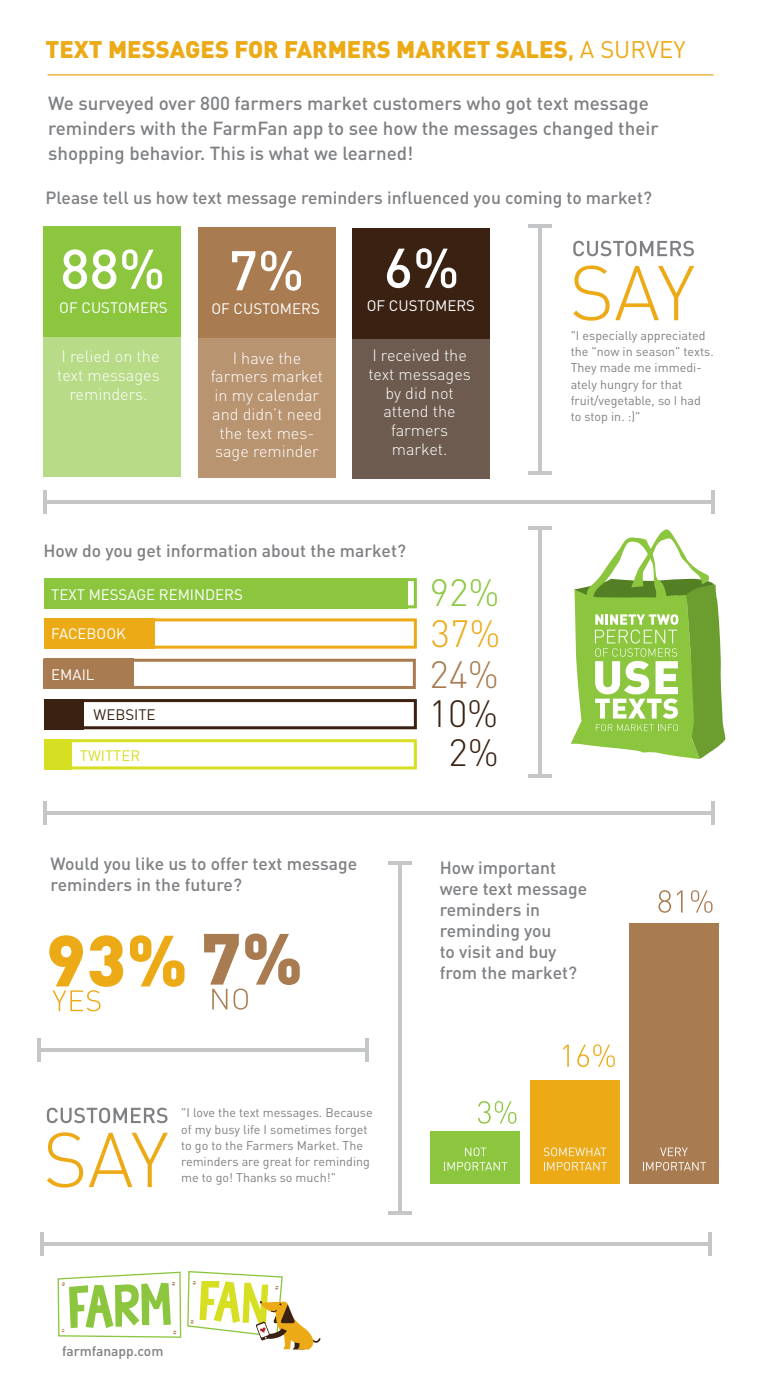
<style>
.page{position:relative;width:765px;height:1399px;background:#fff}
.page>*{position:absolute;margin:0;border:0;box-sizing:border-box;transform-origin:0 0}
.t1{font:500 55px "DIN";color:#fff}
.t2{font:300 37.5px "DIN";color:#3a2111}
.t3{font:300 37.5px "DIN";color:#8bc63e}
.t4{font:300 37.5px "DIN";color:#ecaa17}
.t5{font:300 37.5px "DIN";color:#a97b50}
.t6{font:900 23.75px "DIN";color:#ecaa17}
.t7{font:500 18.75px/25px "DIN";color:#7e8083}
.t8{font:500 17.5px/21px "DIN";color:#7e8083}
.t9{font:300 16.25px/18.8px "DIN";color:#fff;text-align:center}
.t10{font:15px "DIN";color:#fff}
.t11{font:15px "DIN";color:#3a2111}
.t12{font:15px "DIN";color:#d6df21}
.t13{font:500 13.75px "DIN";color:#7e8083}
.t14{font:12.5px/16.2px "DIN";color:#7e8083}
.s1{font-weight:500}
.s2{font-weight:400}
</style>
<div class="page">
<div style="left:44px;top:226px;width:137px;height:250px;background:#b7db87"></div>
<div style="left:44px;top:226px;width:137px;height:110px;background:#8bc63e"></div>
<div style="left:198px;top:228px;width:138px;height:250px;background:#b99471"></div>
<div style="left:198px;top:228px;width:138px;height:110px;background:#a97b50"></div>
<div style="left:353px;top:228px;width:137px;height:250px;background:#6d5b4f"></div>
<div style="left:353px;top:228px;width:137px;height:110px;background:#3a2111"></div>
<svg style="left:408px;top:578px;width:9px;height:30px"></svg>
<div style="left:44px;top:578px;width:364px;height:30px;background:#8bc63e"></div>
<svg style="left:155px;top:618px;width:262px;height:31px"></svg>
<div style="left:44px;top:618px;width:111px;height:31px;background:#ecaa17"></div>
<svg style="left:43px;top:659px;width:373px;height:30px"></svg>
<div style="left:44px;top:659px;width:90px;height:30px;background:#a97b50"></div>
<svg style="left:83px;top:699px;width:334px;height:30px"></svg>
<div style="left:44px;top:699px;width:39px;height:30px;background:#3a2111"></div>
<svg style="left:71px;top:739px;width:346px;height:30px"></svg>
<div style="left:44px;top:739px;width:27px;height:30px;background:#d6df21"></div>
<hr style="left:46px;top:500px;width:668px;height:4px;background:#c5c6c8">
<hr style="left:711px;top:490px;width:4px;height:24px;background:#c5c6c8">
<hr style="left:44px;top:490px;width:3px;height:24px;background:#c5c6c8">
<hr style="left:538px;top:529px;width:4px;height:247px;background:#c5c6c8">
<hr style="left:528px;top:774px;width:24px;height:3px;background:#c5c6c8">
<hr style="left:528px;top:526px;width:24px;height:4px;background:#c5c6c8">
<hr style="left:46px;top:811px;width:668px;height:4px;background:#c5c6c8">
<hr style="left:711px;top:801px;width:4px;height:24px;background:#c5c6c8">
<hr style="left:44px;top:801px;width:3px;height:24px;background:#c5c6c8">
<svg style="left:130px;top:935px;width:55px;height:52px"></svg>
<svg style="left:49px;top:935px;width:74px;height:76px"></svg>
<svg style="left:204px;top:933px;width:96px;height:76px"></svg>
<hr style="left:538px;top:226px;width:4px;height:248px;background:#c5c6c8">
<hr style="left:528px;top:471px;width:24px;height:4px;background:#c5c6c8">
<hr style="left:528px;top:224px;width:24px;height:4px;background:#c5c6c8">
<svg style="left:573px;top:241px;width:121px;height:15px"></svg>
<svg style="left:573px;top:265px;width:121px;height:56px"></svg>
<svg style="left:47px;top:1107px;width:121px;height:16px"></svg>
<svg style="left:47px;top:1132px;width:36px;height:55px"></svg>
<svg style="left:89px;top:1133px;width:79px;height:54px"></svg>
<hr style="left:40px;top:1048px;width:327px;height:4px;background:#c5c6c8">
<hr style="left:365px;top:1038px;width:3px;height:24px;background:#c5c6c8">
<hr style="left:37px;top:1038px;width:4px;height:24px;background:#c5c6c8">
<div style="left:530px;top:1080px;width:90px;height:104px;background:#ecaa17"></div>
<div style="left:629px;top:923px;width:90px;height:261px;background:#a97b50"></div>
<div style="left:431px;top:1131px;width:89px;height:53px;background:#8bc63e"></div>
<svg style="left:465px;top:1147px;width:21px;height:9px"></svg>
<svg style="left:444px;top:1162px;width:63px;height:8px"></svg>
<svg style="left:660px;top:1147px;width:28px;height:9px"></svg>
<svg style="left:643px;top:1162px;width:63px;height:8px"></svg>
<svg style="left:544px;top:1147px;width:62px;height:9px"></svg>
<svg style="left:544px;top:1162px;width:63px;height:8px"></svg>
<svg style="left:478px;top:1101px;width:38px;height:22px"></svg>
<svg style="left:563px;top:1044px;width:6px;height:23px"></svg>
<svg style="left:577px;top:1044px;width:38px;height:23px"></svg>
<svg style="left:659px;top:890px;width:12px;height:23px"></svg>
<svg style="left:677px;top:890px;width:6px;height:22px"></svg>
<svg style="left:691px;top:890px;width:22px;height:23px"></svg>
<hr style="left:42px;top:1242px;width:668px;height:4px;background:#c5c6c8">
<hr style="left:708px;top:1232px;width:3px;height:24px;background:#c5c6c8">
<hr style="left:40px;top:1232px;width:4px;height:24px;background:#c5c6c8">
<hr style="left:398px;top:864px;width:4px;height:349px;background:#c5c6c8">
<hr style="left:388px;top:1211px;width:24px;height:3px;background:#c5c6c8">
<hr style="left:388px;top:861px;width:24px;height:4px;background:#c5c6c8">
<svg style="left:57px;top:1271px;width:264px;height:78px"></svg>
<hr style="left:48px;top:74px;width:666px;height:1px;background:#ecaa17">
<svg style="left:571px;top:529px;width:155px;height:230px"></svg>
<h3 class="t6" style="left:46px;top:34px;width:641px">TEXT MESSAGES FOR FARMERS MARKET SALES<span class="s1">,</span> <span class="s2">A SURVEY</span></h3>
<h3 class="t7" style="left:48px;top:90px;width:612px">We surveyed over 800 farmers market customers who got text message reminders with the FarmFan app to see how the messages changed their shopping behavior. This is what we learned!</h3>
<h3 class="t8" style="left:46px;top:187px;width:608px">Please tell us how text message reminders influenced you coming to market?</h3>
<h1 class="t1" style="left:60px;top:234px;width:106px">88%</h1>
<p class="t10" style="left:59px;top:298px;width:110px">OF CUSTOMERS</p>
<h3 class="t9" style="left:57px;top:347px;width:104px">I relied on the text messages reminders.</h3>
<h1 class="t1" style="left:229px;top:235px;width:77px">7%</h1>
<p class="t10" style="left:211px;top:299px;width:110px">OF CUSTOMERS</p>
<h3 class="t9" style="left:211px;top:348px;width:114px">I have the farmers market in my calendar and didn’t need the text mes&shy;sage reminder</h3>
<h1 class="t1" style="left:384px;top:233px;width:77px">6%</h1>
<p class="t10" style="left:367px;top:297px;width:110px">OF CUSTOMERS</p>
<h3 class="t9" style="left:368px;top:346px;width:104px">I received the text messages by did not attend the farmers market.</h3>
<h3 class="t8" style="left:44px;top:539px;width:364px">How do you get information about the market?</h3>
<p class="t10" style="left:51px;top:585px;width:193px">TEXT MESSAGE REMINDERS</p>
<p class="t10" style="left:51px;top:624px;width:76px">FACEBOOK</p>
<p class="t10" style="left:51px;top:665px;width:45px">EMAIL</p>
<p class="t11" style="left:94px;top:705px;width:64px">WEBSITE</p>
<h2 class="t3" style="left:430px;top:569px;width:71px">92%</h2>
<h2 class="t4" style="left:431px;top:610px;width:71px">37%</h2>
<h2 class="t5" style="left:429px;top:651px;width:71px">24%</h2>
<h2 class="t2" style="left:429px;top:690px;width:71px">10%</h2>
<p class="t12" style="left:80px;top:746px;width:62px">TWITTER</p>
<h2 class="t2" style="left:448px;top:729px;width:52px">2%</h2>
<p class="t14" style="left:571px;top:327px;width:145px">"I especially appreciated the "now in season" texts.<br>They made me immedi&shy;ately hungry for that fruit/vegetable, so I had to stop in. :)"</p>
<h3 class="t8" style="left:51px;top:853px;width:308px">Would you like us to offer text message reminders in the future?</h3>
<p class="t14" style="left:181px;top:1104px;width:193px">"I love the text messages. Because of my busy life I sometimes forget to go to the Farmers Market. The reminders are great for reminding me to go! Thanks so much!"</p>
<p class="t13" style="left:62px;top:1342px;width:103px">farmfanapp.com</p>
<h3 class="t8" style="left:440px;top:856px;width:149px">How important were text message reminders in reminding you<br>to visit and buy from the market?</h3>
</div>
